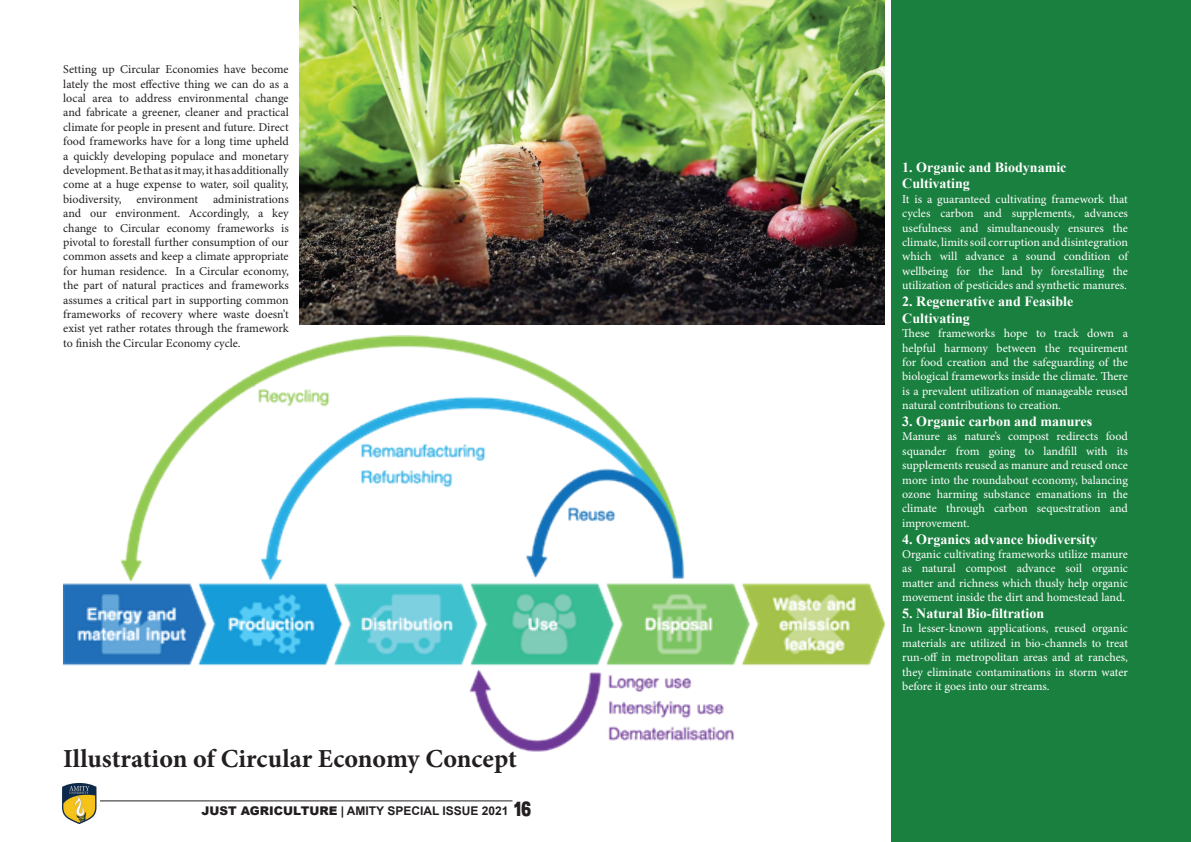
<style>
.page{position:relative;width:1191px;height:842px;background:#fff}
.page>*{position:absolute;margin:0;border:0;box-sizing:border-box;transform-origin:0 0}
.t1{font:700 26px "Minion Pro";color:#231f20}
.t2{font:700 14px/16.8px "Times New Roman";color:#fff}
.t3{font:12px/14.4px "Minion Pro";letter-spacing:-.005em;color:#fff;text-align:justify}
.t4{font:12px/14.4px "Minion Pro";letter-spacing:-.005em;color:#231f20;text-align:justify}
.t5{font:700 12px "Arial";color:#231f20}
.s1{font-weight:900}
.s2{font-family:"Muro";font-weight:400;font-size:20px}
</style>
<div class="page">
<hr style="left:64px;top:800px;width:448px;height:1px;background:#231f20">
<img style="left:63px;top:783px;width:37px;height:40px">
<div style="left:891px;top:0;width:300px;height:842px;background:#1a803f"></div>
<img style="left:63px;top:335px;width:821px;height:417px">
<img style="left:299px;top:0;width:585px;height:324px">
<p class="t4" style="left:63px;top:63px;width:227px">Setting up Circular Economies have become lately the most effective thing we can do as a local area to address environmental change and fabricate a greener, cleaner and practical climate for people in present and future. Direct food frameworks have for a long time upheld a quickly developing populace and monetary development. Be that as it may, it has additionally come at a huge expense to water, soil quality, biodiversity, environment administrations and our environment. Accordingly, a key change to Circular economy frameworks is pivotal to forestall further consumption of our common assets and keep a climate appropriate for human residence. In a Circular economy, the part of natural practices and frameworks assumes a critical part in supporting common frameworks of recovery where waste doesn’t exist yet rather rotates through the framework to finish the Circular Economy cycle.</p>
<h1 class="t1" style="left:63px;top:740px;width:455px">Illustration of Circular Economy Concept</h1>
<p class="t5" style="left:201px;top:802px;width:331px"><span class="s1">JUST AGRICULTURE</span> | AMITY SPECIAL ISSUE 2021 <span class="s2">16</span></p>
<p class="t2" style="left:902px;top:158px;width:166px">1. Organic and Biodynamic<br>Cultivating</p>
<p class="t3" style="left:902px;top:192px;width:227px">It is a guaranteed cultivating framework that cycles carbon and supplements, advances usefulness and simultaneously ensures the climate, limits soil corruption and disintegration which will advance a sound condition of wellbeing for the land by forestalling the utilization of pesticides and synthetic manures.</p>
<p class="t2" style="left:902px;top:292px;width:173px">2. Regenerative and Feasible<br>Cultivating</p>
<p class="t3" style="left:902px;top:327px;width:227px">These frameworks hope to track down a helpful harmony between the requirement for food creation and the safeguarding of the biological frameworks inside the climate. There is a prevalent utilization of manageable reused natural contributions to creation.</p>
<p class="t2" style="left:902px;top:412px;width:191px">3. Organic carbon and manures</p>
<p class="t3" style="left:902px;top:430px;width:227px">Manure as nature’s compost redirects food squander from going to landfill with its supplements reused as manure and reused once more into the roundabout economy, balancing ozone harming substance emanations in the climate through carbon sequestration and improvement.</p>
<p class="t2" style="left:902px;top:530px;width:197px">4. Organics advance biodiversity</p>
<p class="t3" style="left:902px;top:547px;width:227px">Organic cultivating frameworks utilize manure as natural compost advance soil organic matter and richness which thusly help organic movement inside the dirt and homestead land.</p>
<p class="t2" style="left:902px;top:604px;width:143px">5. Natural Bio-filtration</p>
<p class="t3" style="left:902px;top:622px;width:227px">In lesser-known applications, reused organic materials are utilized in bio-channels to treat run-off in metropolitan areas and at ranches, they eliminate contaminations in storm water before it goes into our streams.</p>
</div>
